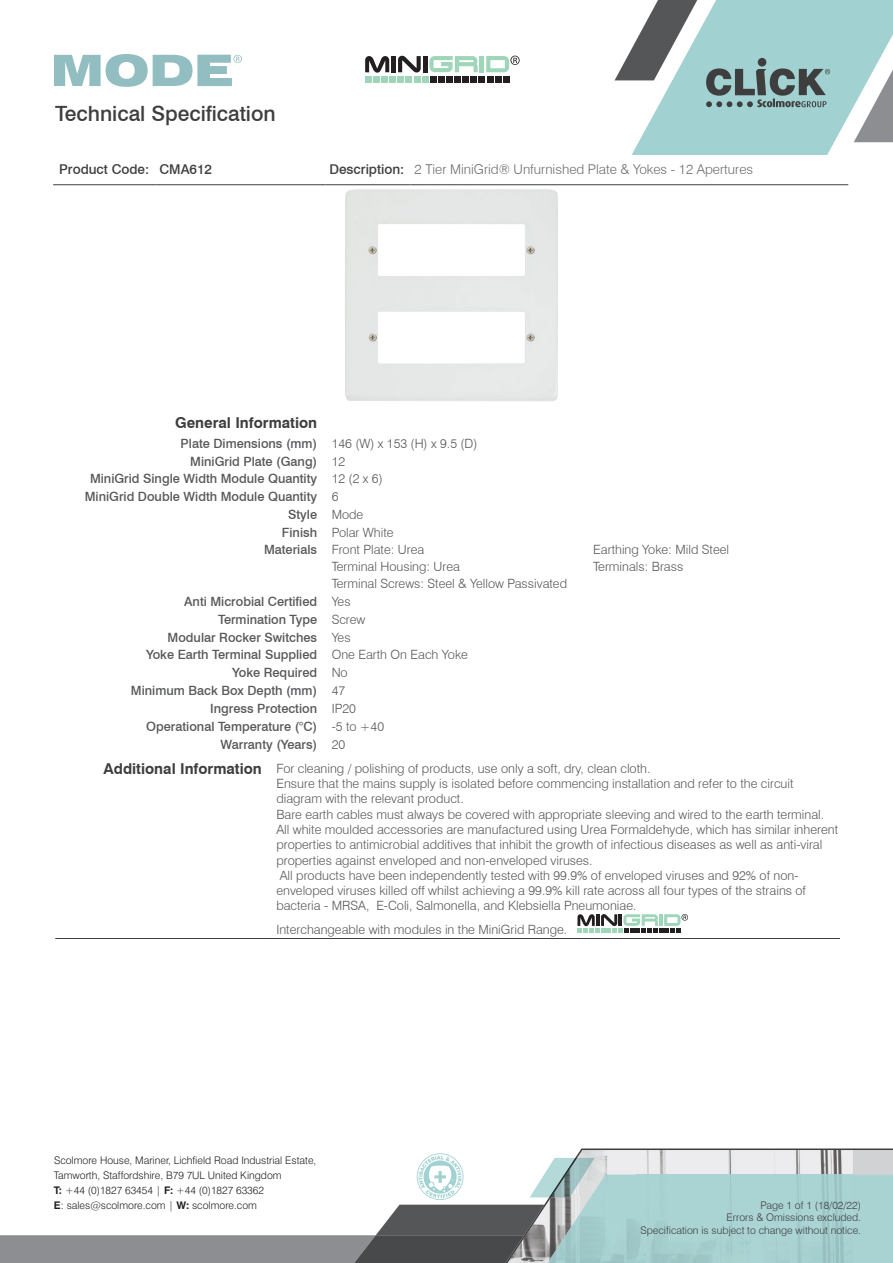
<style>
.page{position:relative;width:893px;height:1263px;background:#fff}
.page>*{position:absolute;margin:0;border:0;box-sizing:border-box;transform-origin:0 0}
.t1{font:500 21px "Swiss 721 BT";color:#3e3e3f}
.Main_Headers{font:700 15px "Swiss 721 BT";color:#3e3e3f}
.Description_Text_wit{font:300 13.5px "Swiss 721 BT";color:#6c6d70}
.Leading_Box_Text{font:500 13.5px "Swiss 721 BT";color:#3e3e3f}
.Product_Code_Text{font:500 13.5px "Swiss 721 BT";color:#3e3e3f}
.Table_Text_Right{font:300 12.75px/15.3px "Swiss 721 BT";color:#57585a}
.Table_Text_Left{font:500 12.75px "Swiss 721 BT";color:#57585a}
.t2{font:300 10.5px/15px "Swiss 721 BT";color:#231f20}
.Ommissions_Text_Grey{font:300 10.5px "Swiss 721 BT";color:#3e3e3f}
.s1{font-weight:700}
</style>
<div class="page">
<svg style="left:54px;top:54px;width:188px;height:33px"></svg>
<svg style="left:615px;top:0;width:278px;height:155px"></svg>
<svg style="left:0;top:1148px;width:893px;height:115px"></svg>
<hr style="left:53px;top:184px;width:102px;height:1px;background:#3e3e3f">
<hr style="left:155px;top:184px;width:149px;height:1px;background:#3e3e3f">
<svg style="left:304px;top:184px;width:21px;height:1px"></svg>
<hr style="left:325px;top:184px;width:85px;height:1px;background:#3e3e3f">
<hr style="left:410px;top:184px;width:438px;height:1px;background:#3e3e3f">
<img style="left:345px;top:189px;width:213px;height:212px">
<hr style="left:55px;top:938px;width:213px;height:1px;background:#3e3e3f">
<hr style="left:268px;top:938px;width:578px;height:1px;background:#3e3e3f">
<svg style="left:577px;top:914px;width:111px;height:19px"></svg>
<svg style="left:365px;top:56px;width:24px;height:17px"></svg>
<div style="left:391px;top:56px;width:5px;height:16px;background:#231f20"></div>
<svg style="left:398px;top:56px;width:23px;height:17px"></svg>
<hr style="left:423px;top:56px;width:4px;height:16px;background:#231f20">
<svg style="left:429px;top:56px;width:49px;height:16px"></svg>
<hr style="left:480px;top:56px;width:4px;height:16px;background:#9fd5b9">
<div style="left:365px;top:76px;width:7px;height:7px;background:#9fd5b9"></div>
<div style="left:373px;top:76px;width:7px;height:7px;background:#9fd5b9"></div>
<div style="left:381px;top:76px;width:7px;height:7px;background:#9fd5b9"></div>
<div style="left:390px;top:76px;width:6px;height:7px;background:#9fd5b9"></div>
<div style="left:398px;top:76px;width:6px;height:7px;background:#9fd5b9"></div>
<div style="left:406px;top:76px;width:6px;height:7px;background:#9fd5b9"></div>
<div style="left:414px;top:76px;width:6px;height:7px;background:#9fd5b9"></div>
<div style="left:422px;top:76px;width:6px;height:7px;background:#9fd5b9"></div>
<div style="left:430px;top:76px;width:6px;height:7px;background:#231f20"></div>
<div style="left:438px;top:76px;width:7px;height:7px;background:#231f20"></div>
<div style="left:446px;top:76px;width:7px;height:7px;background:#231f20"></div>
<div style="left:454px;top:76px;width:7px;height:7px;background:#231f20"></div>
<div style="left:463px;top:76px;width:6px;height:7px;background:#231f20"></div>
<div style="left:471px;top:76px;width:6px;height:7px;background:#231f20"></div>
<div style="left:479px;top:76px;width:6px;height:7px;background:#231f20"></div>
<div style="left:487px;top:76px;width:6px;height:7px;background:#231f20"></div>
<div style="left:495px;top:76px;width:6px;height:7px;background:#231f20"></div>
<div style="left:503px;top:76px;width:6px;height:7px;background:#231f20"></div>
<svg style="left:486px;top:56px;width:34px;height:16px"></svg>
<div style="left:840px;top:398px;width:37px;height:749px;background:#fff"></div>
<p class="t1" style="left:55px;top:101px;width:222px">Technical Specification</p>
<p class="Leading_Box_Text" style="left:59px;top:161px;width:92px">Product Code:</p>
<p class="Product_Code_Text" style="left:159px;top:161px;width:54px">CMA612</p>
<p class="Leading_Box_Text" style="left:329px;top:161px;width:76px">Description:</p>
<p class="Description_Text_wit" style="left:415px;top:161px;width:340px">2 Tier MiniGrid® Unfurnished Plate &amp; Yokes - 12 Apertures</p>
<p class="Main_Headers" style="left:175px;top:412px;width:144px">General Information</p>
<p class="Table_Text_Left" style="left:181px;top:435px;width:138px">Plate Dimensions (mm)</p>
<p class="Table_Text_Right" style="left:332px;top:435px;width:147px">146 (W) x 153 (H) x 9.5 (D)</p>
<p class="Table_Text_Left" style="left:190px;top:453px;width:128px">MiniGrid Plate (Gang)</p>
<p class="Table_Text_Right" style="left:332px;top:453px;width:15px">12</p>
<p class="Table_Text_Left" style="left:90px;top:471px;width:229px">MiniGrid Single Width Module Quantity</p>
<p class="Table_Text_Right" style="left:332px;top:471px;width:53px">12 (2 x 6)</p>
<p class="Table_Text_Left" style="left:85px;top:489px;width:234px">MiniGrid Double Width Module Quantity</p>
<p class="Table_Text_Right" style="left:332px;top:489px;width:8px">6</p>
<p class="Table_Text_Left" style="left:288px;top:507px;width:31px">Style</p>
<p class="Table_Text_Right" style="left:332px;top:507px;width:33px">Mode</p>
<p class="Table_Text_Left" style="left:282px;top:525px;width:37px">Finish</p>
<p class="Table_Text_Right" style="left:332px;top:525px;width:63px">Polar White</p>
<p class="Table_Text_Left" style="left:264px;top:542px;width:55px">Materials</p>
<p class="Table_Text_Right" style="left:332px;top:542px;width:94px">Front Plate: Urea</p>
<p class="Table_Text_Right" style="left:593px;top:542px;width:137px">Earthing Yoke: Mild Steel</p>
<p class="Table_Text_Right" style="left:332px;top:559px;width:130px">Terminal Housing: Urea</p>
<p class="Table_Text_Right" style="left:593px;top:559px;width:92px">Terminals: Brass</p>
<p class="Table_Text_Right" style="left:332px;top:576px;width:237px">Terminal Screws: Steel &amp; Yellow Passivated</p>
<p class="Table_Text_Left" style="left:184px;top:593px;width:134px">Anti Microbial Certified</p>
<p class="Table_Text_Right" style="left:332px;top:593px;width:20px">Yes</p>
<p class="Table_Text_Left" style="left:218px;top:611px;width:100px">Termination Type</p>
<p class="Table_Text_Right" style="left:332px;top:611px;width:35px">Screw</p>
<p class="Table_Text_Left" style="left:168px;top:629px;width:151px">Modular Rocker Switches</p>
<p class="Table_Text_Right" style="left:332px;top:629px;width:20px">Yes</p>
<p class="Table_Text_Left" style="left:146px;top:647px;width:173px">Yoke Earth Terminal Supplied</p>
<p class="Table_Text_Right" style="left:332px;top:647px;width:138px">One Earth On Each Yoke</p>
<p class="Table_Text_Left" style="left:232px;top:665px;width:86px">Yoke Required</p>
<p class="Table_Text_Right" style="left:332px;top:665px;width:18px">No</p>
<p class="Table_Text_Left" style="left:131px;top:683px;width:188px">Minimum Back Box Depth (mm)</p>
<p class="Table_Text_Right" style="left:332px;top:683px;width:15px">47</p>
<p class="Table_Text_Left" style="left:210px;top:701px;width:108px">Ingress Protection</p>
<p class="Table_Text_Right" style="left:332px;top:701px;width:26px">IP20</p>
<p class="Table_Text_Left" style="left:146px;top:718px;width:172px">Operational Temperature (°C)</p>
<p class="Table_Text_Right" style="left:332px;top:718px;width:54px">-5 to +40</p>
<p class="Table_Text_Left" style="left:221px;top:736px;width:98px">Warranty (Years)</p>
<p class="Table_Text_Right" style="left:332px;top:736px;width:15px">20</p>
<p class="Main_Headers" style="left:103px;top:759px;width:160px">Additional Information</p>
<p class="Table_Text_Right" style="left:276px;top:760px;width:376px">For cleaning / polishing of products, use only a soft, dry, clean cloth.</p>
<p class="Table_Text_Right" style="left:276px;top:776px;width:563px">Ensure that the mains supply is isolated before commencing installation and refer to the circuit diagram with the relevant product.<br>Bare earth cables must always be covered with appropriate sleeving and wired to the earth terminal.<br>All white moulded accessories are manufactured using Urea Formaldehyde, which has similar inherent properties to antimicrobial additives that inhibit the growth of infectious diseases as well as anti-viral properties against enveloped and non-enveloped viruses.<br>All products have been independently tested with 99.9% of enveloped viruses and 92% of non&shy;enveloped viruses killed off whilst achieving a 99.9% kill rate across all four types of the strains of bacteria - MRSA, E-Coli, Salmonella, and Klebsiella Pneumoniae.</p>
<p class="Table_Text_Right" style="left:276px;top:922px;width:292px">Interchangeable with modules in the MiniGrid Range.</p>
<p class="t2" style="left:54px;top:1153px;width:264px">Scolmore House, Mariner, Lichfield Road Industrial Estate, Tamworth, Staffordshire, B79 7UL United Kingdom<br><span class="s1">T:</span> +44 (0)1827 63454 | <span class="s1">F:</span> +44 (0)1827 63362<br><span class="s1">E</span>: sales@scolmore.com | <span class="s1">W:</span> scolmore.com</p>
<p class="Ommissions_Text_Grey" style="left:760px;top:1199px;width:102px">Page 1 of 1 (18/02/22)</p>
<p class="Ommissions_Text_Grey" style="left:727px;top:1211px;width:136px">Errors &amp; Omissions excluded.</p>
<p class="Ommissions_Text_Grey" style="left:640px;top:1224px;width:222px">Specification is subject to change without notice.</p>
</div>
